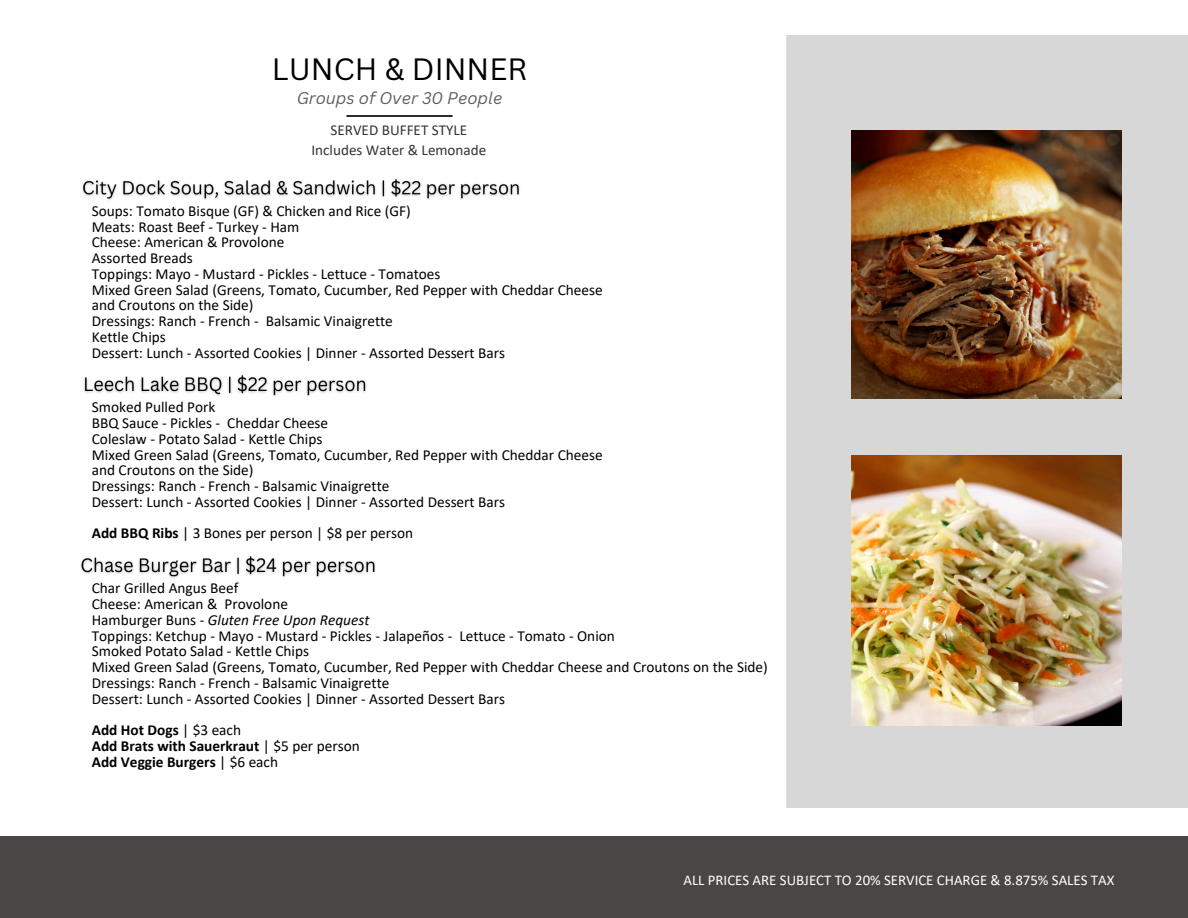
<style>
.page{position:relative;width:1188px;height:918px;background:#fff}
.page>*{position:absolute;margin:0;border:0;box-sizing:border-box;transform-origin:0 0}
.t1{font:30px "Canva Sans";color:#000}
.t2{font:italic 16.5px "Canva Sans";color:#000}
.t3{font:15.3px "Calibri";color:#000}
.t4{font:700 15.3px "Calibri";color:#000}
.t5{font:italic 15.3px "Calibri";color:#000}
.t6{font:15.15px "Calibri";color:#3a3334}
.t7{font:14.85px "Calibri";color:#fff}
.s1{font-weight:700}
.s2{font-style:normal}
.s3{font-weight:400}
</style>
<div class="page">
<div style="left:787px;top:35px;width:401px;height:772px;background:#d7d7d7"></div>
<div style="left:0;top:836px;width:1188px;height:82px;background:#4a4646"></div>
<img style="left:851px;top:131px;width:270px;height:268px">
<img style="left:851px;top:455px;width:270px;height:270px">
<img style="left:346px;top:116px;width:107px;height:1px">
<img style="left:82px;top:179px;width:438px;height:21px">
<img style="left:84px;top:375px;width:283px;height:21px">
<img style="left:80px;top:556px;width:296px;height:22px">
<h2 class="t1" style="left:272px;top:48px;width:257px">LUNCH &amp; DINNER</h2>
<p class="t2" style="left:297px;top:87px;width:207px">Groups of Over 30 People</p>
<p class="t6" style="left:331px;top:124px;width:138px">SERVED BUFFET STYLE</p>
<p class="t6" style="left:311px;top:144px;width:176px">Includes Water &amp; Lemonade</p>
<p class="t3" style="left:92px;top:204px;width:321px">Soups: Tomato Bisque (GF) &amp; Chicken and Rice (GF)</p>
<p class="t3" style="left:92px;top:220px;width:209px">Meats: Roast Beef - Turkey - Ham</p>
<p class="t3" style="left:92px;top:236px;width:194px">Cheese: American &amp; Provolone</p>
<p class="t3" style="left:92px;top:252px;width:103px">Assorted Breads</p>
<p class="t3" style="left:92px;top:267px;width:350px">Toppings: Mayo - Mustard - Pickles - Lettuce - Tomatoes</p>
<p class="t3" style="left:92px;top:283px;width:512px">Mixed Green Salad (Greens, Tomato, Cucumber, Red Pepper with Cheddar Cheese</p>
<p class="t3" style="left:92px;top:299px;width:163px">and Croutons on the Side)</p>
<p class="t3" style="left:92px;top:315px;width:303px">Dressings: Ranch - French - Balsamic Vinaigrette</p>
<p class="t3" style="left:92px;top:330px;width:76px">Kettle Chips</p>
<p class="t3" style="left:92px;top:346px;width:415px">Dessert: Lunch - Assorted Cookies | Dinner - Assorted Dessert Bars</p>
<p class="t3" style="left:92px;top:401px;width:125px">Smoked Pulled Pork</p>
<p class="t3" style="left:92px;top:417px;width:238px">BBQ Sauce - Pickles - Cheddar Cheese</p>
<p class="t3" style="left:92px;top:432px;width:232px">Coleslaw - Potato Salad - Kettle Chips</p>
<p class="t3" style="left:92px;top:448px;width:512px">Mixed Green Salad (Greens, Tomato, Cucumber, Red Pepper with Cheddar Cheese</p>
<p class="t3" style="left:92px;top:464px;width:163px">and Croutons on the Side)</p>
<p class="t3" style="left:92px;top:480px;width:299px">Dressings: Ranch - French - Balsamic Vinaigrette</p>
<p class="t3" style="left:92px;top:495px;width:415px">Dessert: Lunch - Assorted Cookies | Dinner - Assorted Dessert Bars</p>
<p class="t3" style="left:92px;top:527px;width:323px"><span class="s1">Add BBQ Ribs</span> | 3 Bones per person | $8 per person</p>
<p class="t3" style="left:92px;top:582px;width:148px">Char Grilled Angus Beef</p>
<p class="t3" style="left:92px;top:598px;width:198px">Cheese: American &amp; Provolone</p>
<p class="t5" style="left:92px;top:614px;width:279px"><span class="s2">Hamburger Buns -</span> Gluten Free Upon Request</p>
<p class="t3" style="left:92px;top:629px;width:525px">Toppings: Ketchup - Mayo - Mustard - Pickles - Jalapeños - Lettuce - Tomato - Onion</p>
<p class="t3" style="left:92px;top:645px;width:219px">Smoked Potato Salad - Kettle Chips</p>
<p class="t3" style="left:92px;top:661px;width:678px">Mixed Green Salad (Greens, Tomato, Cucumber, Red Pepper with Cheddar Cheese and Croutons on the Side)</p>
<p class="t3" style="left:92px;top:677px;width:299px">Dressings: Ranch - French - Balsamic Vinaigrette</p>
<p class="t3" style="left:92px;top:692px;width:415px">Dessert: Lunch - Assorted Cookies | Dinner - Assorted Dessert Bars</p>
<p class="t4" style="left:92px;top:724px;width:151px">Add Hot Dogs <span class="s3">| $3 each</span></p>
<p class="t4" style="left:92px;top:740px;width:270px">Add Brats with Sauerkraut <span class="s3">| $5 per person</span></p>
<p class="t4" style="left:92px;top:755px;width:188px">Add Veggie Burgers <span class="s3">| $6 each</span></p>
<h1 class="t7" style="left:683px;top:874px;width:432px">ALL PRICES ARE SUBJECT TO 20% SERVICE CHARGE &amp; 8.875% SALES TAX</h1>
</div>
